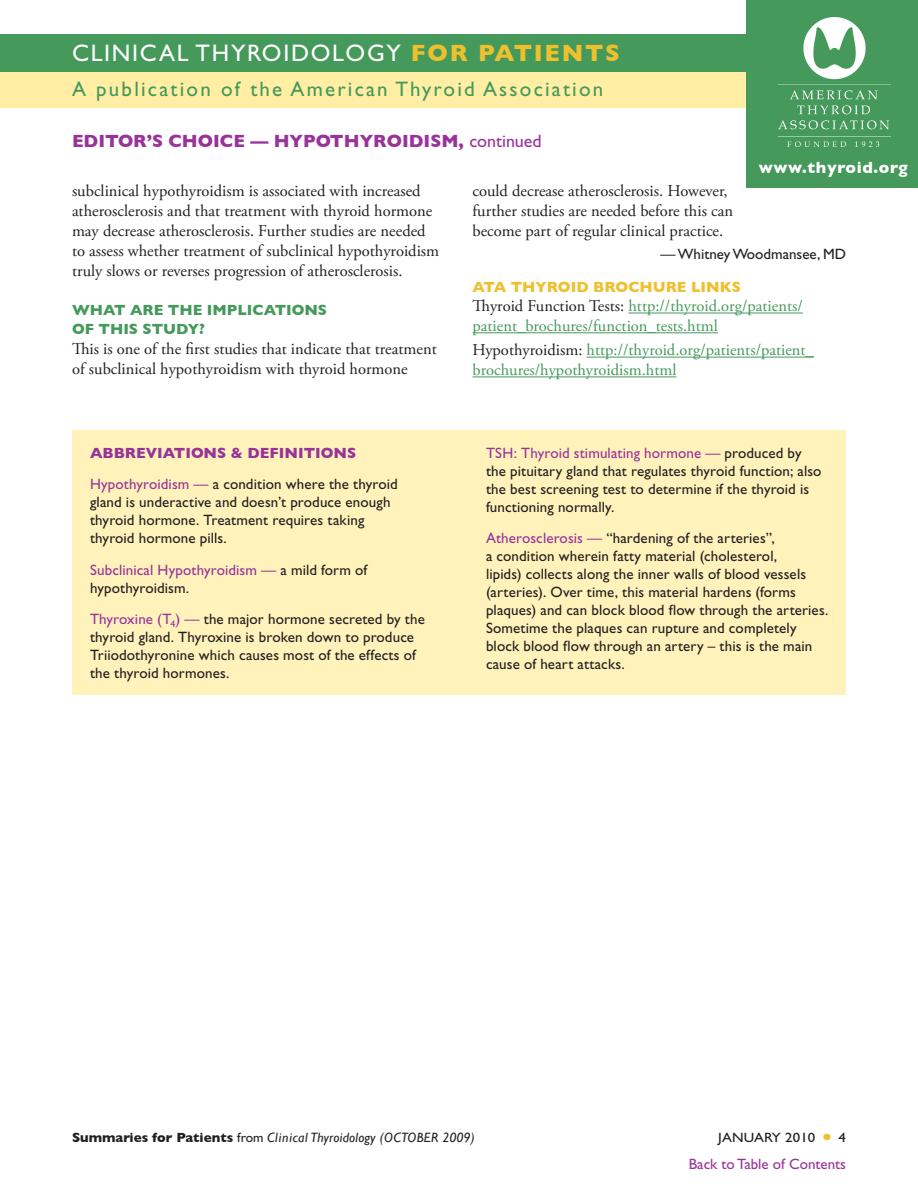
<style>
.page{position:relative;width:918px;height:1188px;background:#fff}
.page>*{position:absolute;margin:0;border:0;box-sizing:border-box;transform-origin:0 0}
.t1{font:24px "Gill Sans Std";letter-spacing:.07em;color:#fff}
.t2{font:21px "Gill Sans Std";letter-spacing:.105em;color:#45995b}
.Topic_Header{font:700 18px "Gill Sans";color:#939}
.body_serif{font:16.5px/19.8px "Adobe Garamond Pro";color:#231f20}
.body_links{font:16.5px/19.8px "Adobe Garamond Pro";color:#45995b}
.t3{font:700 16.5px "Gill Sans";letter-spacing:.04em;color:#fff}
.abbreviations_body{font:15px/18px "Gill Sans Std";letter-spacing:.01em;color:#231f20}
.abbreviations_body-2{font:15px/18px "Gill Sans Std";letter-spacing:.005em;color:#939}
.question{font:700 15px/19.5px "Gill Sans";color:#45995b}
.abbreviations_head{font:700 15px "Gill Sans";color:#939}
.question_links{font:700 15px "Gill Sans";color:#efc02d}
.body_editor_name{font:15px "Gill Sans Std";color:#231f20}
.t4{font:italic 13.5px "Gill Sans";letter-spacing:.02em;color:#231f20}
.t5{font:13.5px "Gill Sans Std";letter-spacing:.01em;color:#231f20;scale:1.1 1}
.s1{font-family:"Gill Sans";font-weight:700;color:#efc02d}
.s2{font-family:"Gill Sans Std";font-weight:400}
.s3{color:#231f20}
.s4{color:#939}
.s5{font-weight:700;font-style:normal}
.s6{font-family:"Gill Sans Std";font-style:normal}
</style>
<div class="page">
<div style="left:72px;top:430px;width:774px;height:264px;background:#fff2bb"></div>
<div style="left:0;top:70px;width:918px;height:38px;background:#ffeea4"></div>
<div style="left:0;top:35px;width:918px;height:37px;background:#45995b"></div>
<div style="left:747px;top:0;width:171px;height:188px;background:#45995b"></div>
<img style="left:778px;top:18px;width:112px;height:129px">
<hr style="left:628px;top:313px;width:175px;height:1px;background:#45995b">
<hr style="left:472px;top:332px;width:246px;height:1px;background:#45995b">
<hr style="left:587px;top:357px;width:227px;height:1px;background:#45995b">
<hr style="left:472px;top:376px;width:205px;height:1px;background:#45995b">
<p class="t1" style="left:72px;top:40px;width:550px">CLINICAL THYROIDOLOGY <span class="s1">FOR PATIENTS</span></p>
<p class="t2" style="left:72px;top:77px;width:533px">A publication of the American Thyroid Association</p>
<p class="Topic_Header" style="left:72px;top:131px;width:471px">EDITOR’S CHOICE — HYPOTHYROIDISM, <span class="s2">continued</span></p>
<p class="body_serif" style="left:72px;top:182px;width:369px">subclinical hypothyroidism is associated with increased atherosclerosis and that treatment with thyroid hormone may decrease atherosclerosis. Further studies are needed to assess whether treatment of subclinical hypothyroidism truly slows or reverses progression of atherosclerosis.</p>
<p class="question" style="left:72px;top:300px;width:257px">WHAT ARE THE IMPLICATIONS<br>OF THIS STUDY?</p>
<p class="body_serif" style="left:72px;top:339px;width:366px">This is one of the first studies that indicate that treatment of subclinical hypothyroidism with thyroid hormone</p>
<p class="t3" style="left:759px;top:158px;width:150px">www.thyroid.org</p>
<p class="body_serif" style="left:472px;top:182px;width:262px">could decrease atherosclerosis. However, further studies are needed before this can become part of regular clinical practice.</p>
<p class="body_editor_name" style="left:661px;top:245px;width:187px">—WhitneyWoodmansee, MD</p>
<p class="question_links" style="left:472px;top:278px;width:270px">ATA THYROID BROCHURE LINKS</p>
<p class="body_links" style="left:472px;top:297px;width:332px"><span class="s3">Thyroid Function Tests:</span> http://thyroid.org/patients/ patient_brochures/function_tests.html</p>
<p class="body_links" style="left:472px;top:341px;width:343px"><span class="s3">Hypothyroidism:</span> http://thyroid.org/patients/patient_ brochures/hypothyroidism.html</p>
<p class="abbreviations_head" style="left:90px;top:444px;width:268px">ABBREVIATIONS &amp; DEFINITIONS</p>
<p class="abbreviations_body" style="left:90px;top:475px;width:309px"><span class="s4">Hypothyroidism —</span> a condition where the thyroid gland is underactive and doesn’t produce enough thyroid hormone. Treatment requires taking thyroid hormone pills.</p>
<p class="abbreviations_body-2" style="left:90px;top:561px;width:279px">Subclinical Hypothyroidism — <span class="s3">a mild form of hypothyroidism.</span></p>
<p class="abbreviations_body" style="left:90px;top:610px;width:336px"><span class="s4">Thyroxine (T</span><sub>4</sub><span class="s4">) —</span> the major hormone secreted by the thyroid gland. Thyroxine is broken down to produce Triiodothyronine which causes most of the effects of the thyroid hormones.</p>
<p class="abbreviations_body" style="left:486px;top:444px;width:337px"><span class="s4">TSH: Thyroid stimulating hormone —</span> produced by the pituitary gland that regulates thyroid function; also the best screening test to determine if the thyroid is functioning normally.</p>
<p class="abbreviations_body" style="left:486px;top:529px;width:344px"><span class="s4">Atherosclerosis —</span> “hardening of the arteries”,<br>a condition wherein fatty material (cholesterol,<br>lipids) collects along the inner walls of blood vessels (arteries). Over time, this material hardens (forms plaques) and can block blood flow through the arteries.<br>Sometime the plaques can rupture and completely block blood flow through an artery – this is the main cause of heart attacks.</p>
<p class="t4" style="left:72px;top:1130px;width:404px"><span class="s5">Summaries for Patients</span> <span class="s6">from</span> Clinical Thyroidology (OCTOBER 2009)</p>
<p class="t5" style="left:718px;top:1130px;width:90px">JANUARY 2010</p>
<p class="t5" style="left:839px;top:1130px;width:8px">4</p>
<p class="abbreviations_body-2" style="left:689px;top:1155px;width:159px">Back to Table of Contents</p>
</div>
